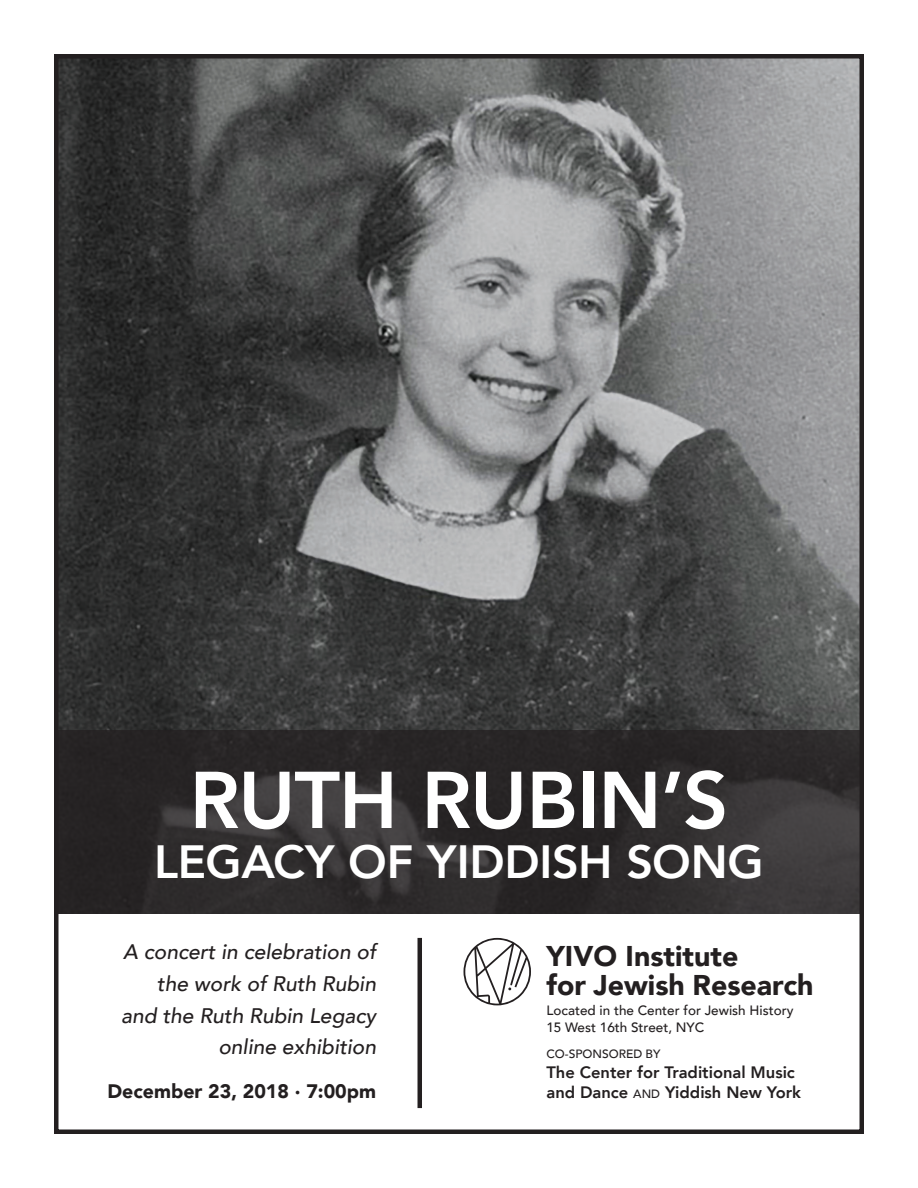
<style>
.page{position:relative;width:918px;height:1188px;background:#fff}
.page>*{position:absolute;margin:0;border:0;box-sizing:border-box;transform-origin:0 0}
.t1{font:800 79.5px "Avenir";letter-spacing:-.015em;color:#fff}
.t2{font:800 46.5px "Avenir";letter-spacing:-.005em;color:#fff}
.t3{font:900 28.5px/28.5px "Avenir";color:#231f20}
.t4{font:italic 500 21px/31.8px "Avenir";color:#231f20;text-align:right}
.t5{font:900 19.5px "Avenir";color:#231f20}
.t6{font:800 16.5px/19.8px "Avenir";color:#231f20}
.t7{font:500 13.5px/16.2px "Avenir";color:#231f20}
.t8{font:500 12px "Avenir";color:#231f20}
.s1{font-weight:500;font-size:12px}
</style>
<div class="page">
<img style="left:59px;top:59px;width:800px;height:671px">
<svg style="left:59px;top:730px;width:800px;height:184px;background:#2f2c2d"></svg>
<div style="left:54px;top:54px;width:810px;height:1080px;border:4px solid #231f20"></div>
<svg style="left:463px;top:938px;width:68px;height:67px"></svg>
<hr style="left:418px;top:938px;width:4px;height:170px;background:#231f20">
<h1 class="t1" style="left:190px;top:728px;width:540px">RUTH RUBIN’S</h1>
<h2 class="t2" style="left:154px;top:819px;width:611px">LEGACY OF YIDDISH SONG</h2>
<p class="t4" style="left:121px;top:936px;width:256px">A concert in celebration of the work of Ruth Rubin and the Ruth Rubin Legacy online exhibition</p>
<p class="t5" style="left:108px;top:1074px;width:270px">December 23, 2018 · 7:00pm</p>
<h3 class="t3" style="left:546px;top:942px;width:268px">YIVO Institute<br>for Jewish Research</h3>
<p class="t7" style="left:546px;top:1002px;width:249px">Located in the Center for Jewish History<br>15 West 16th Street, NYC</p>
<p class="t8" style="left:546px;top:1044px;width:116px">CO-SPONSORED BY</p>
<p class="t6" style="left:546px;top:1061px;width:256px">The Center for Traditional Music and Dance <span class="s1">AND</span> Yiddish New York</p>
</div>
